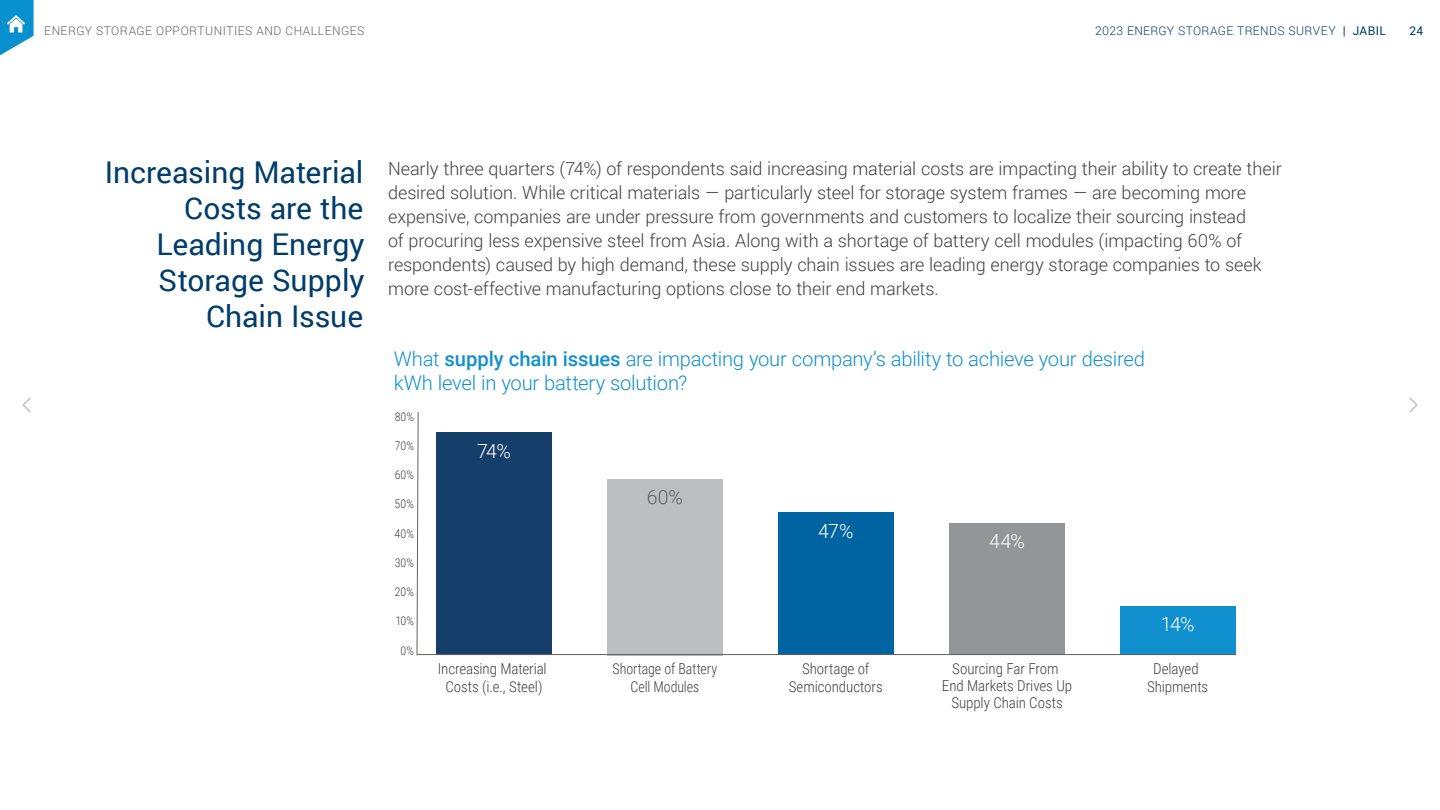
<style>
.page{position:relative;width:1440px;height:810px;background:#fff}
.page>*{position:absolute;margin:0;border:0;box-sizing:border-box;transform-origin:0 0}
.t1{font:30px/36px "Roboto";color:#003d6b;text-align:right}
.t2{font:300 20.25px/23.2px "Roboto";letter-spacing:-.015em;color:#1190cf}
.t3{font:300 19.5px "Roboto";letter-spacing:-.05em;color:#fff}
.t4{font:300 19.5px "Roboto";color:#61615c}
.t5{font:300 18px/24px "Roboto";letter-spacing:-.005em;color:#414042}
.t6{font:300 15px/17.2px "Roboto Condensed";letter-spacing:-.005em;color:#414143;text-align:center}
.t7{font:300 15px/17.2px "Roboto Condensed";letter-spacing:-.005em;color:#414143;text-align:center;scale:.93 1}
.t8{font:300 12px "Roboto";letter-spacing:.04em;color:#60605b}
.t9{font:300 12px "Roboto";letter-spacing:.03em;color:#003d6b}
.t10{font:300 12px "Roboto Condensed";letter-spacing:.005em;color:#414143}
.t11{font:12px "Roboto";color:#003d6b}
.s1{font-weight:400}
.s2{font-weight:500}
</style>
<div class="page">
<svg style="left:0;top:0;width:34px;height:55px"></svg>
<svg style="left:1409px;top:397px;width:9px;height:16px"></svg>
<svg style="left:22px;top:397px;width:9px;height:16px"></svg>
<div style="left:436px;top:432px;width:115px;height:223px;background:#163e6a"></div>
<div style="left:607px;top:479px;width:115px;height:176px;background:#bcbec0"></div>
<div style="left:778px;top:512px;width:115px;height:143px;background:#0064a2"></div>
<div style="left:950px;top:523px;width:115px;height:132px;background:#939597"></div>
<div style="left:1120px;top:606px;width:115px;height:49px;background:#1190cf"></div>
<svg style="left:417px;top:412px;width:2px;height:244px"></svg>
<hr style="left:417px;top:654px;width:819px;height:1px;background:#61615c">
<p class="t8" style="left:44px;top:22px;width:322px">ENERGY STORAGE OPPORTUNITIES AND CHALLENGES</p>
<p class="t9" style="left:1095px;top:22px;width:292px">2023 ENERGY STORAGE TRENDS SURVEY <span class="s1">| JABIL</span></p>
<p class="t11" style="left:1409px;top:22px;width:15px">24</p>
<h1 class="t1" style="left:105px;top:154px;width:261px">Increasing Material<br>Costs are the<br>Leading Energy<br>Storage Supply<br>Chain Issue</h1>
<p class="t5" style="left:388px;top:156px;width:895px">Nearly three quarters (74%) of respondents said increasing material costs are impacting their ability to create their desired solution. While critical materials — particularly steel for storage system frames — are becoming more expensive, companies are under pressure from governments and customers to localize their sourcing instead<br>of procuring less expensive steel from Asia. Along with a shortage of battery cell modules (impacting 60% of respondents) caused by high demand, these supply chain issues are leading energy storage companies to seek more cost-effective manufacturing options close to their end markets.</p>
<p class="t2" style="left:394px;top:347px;width:753px">What <span class="s2">supply chain issues</span> are impacting your company’s ability to achieve your desired kWh level in your battery solution?</p>
<p class="t10" style="left:395px;top:408px;width:21px">80%</p>
<p class="t10" style="left:395px;top:437px;width:21px">70%</p>
<p class="t10" style="left:395px;top:466px;width:21px">60%</p>
<p class="t10" style="left:395px;top:496px;width:21px">50%</p>
<p class="t10" style="left:395px;top:525px;width:21px">40%</p>
<p class="t10" style="left:395px;top:554px;width:21px">30%</p>
<p class="t10" style="left:395px;top:583px;width:21px">20%</p>
<p class="t10" style="left:395px;top:613px;width:20px">10%</p>
<p class="t10" style="left:401px;top:642px;width:15px">0%</p>
<p class="t3" style="left:477px;top:437px;width:35px">74%</p>
<p class="t6" style="left:438px;top:660px;width:111px">Increasing Material<br>Costs (i.e., Steel)</p>
<p class="t4" style="left:647px;top:483px;width:37px">60%</p>
<p class="t7" style="left:613px;top:660px;width:114px">Shortage of Battery<br>Cell Modules</p>
<p class="t3" style="left:818px;top:517px;width:37px">47%</p>
<p class="t6" style="left:789px;top:660px;width:96px">Shortage of<br>Semiconductors</p>
<p class="t3" style="left:989px;top:527px;width:37px">44%</p>
<p class="t6" style="left:942px;top:659px;width:132px">Sourcing Far From<br>End Markets Drives Up<br>Supply Chain Costs</p>
<p class="t3" style="left:1161px;top:611px;width:35px">14%</p>
<p class="t6" style="left:1147px;top:660px;width:63px">Delayed<br>Shipments</p>
</div>
